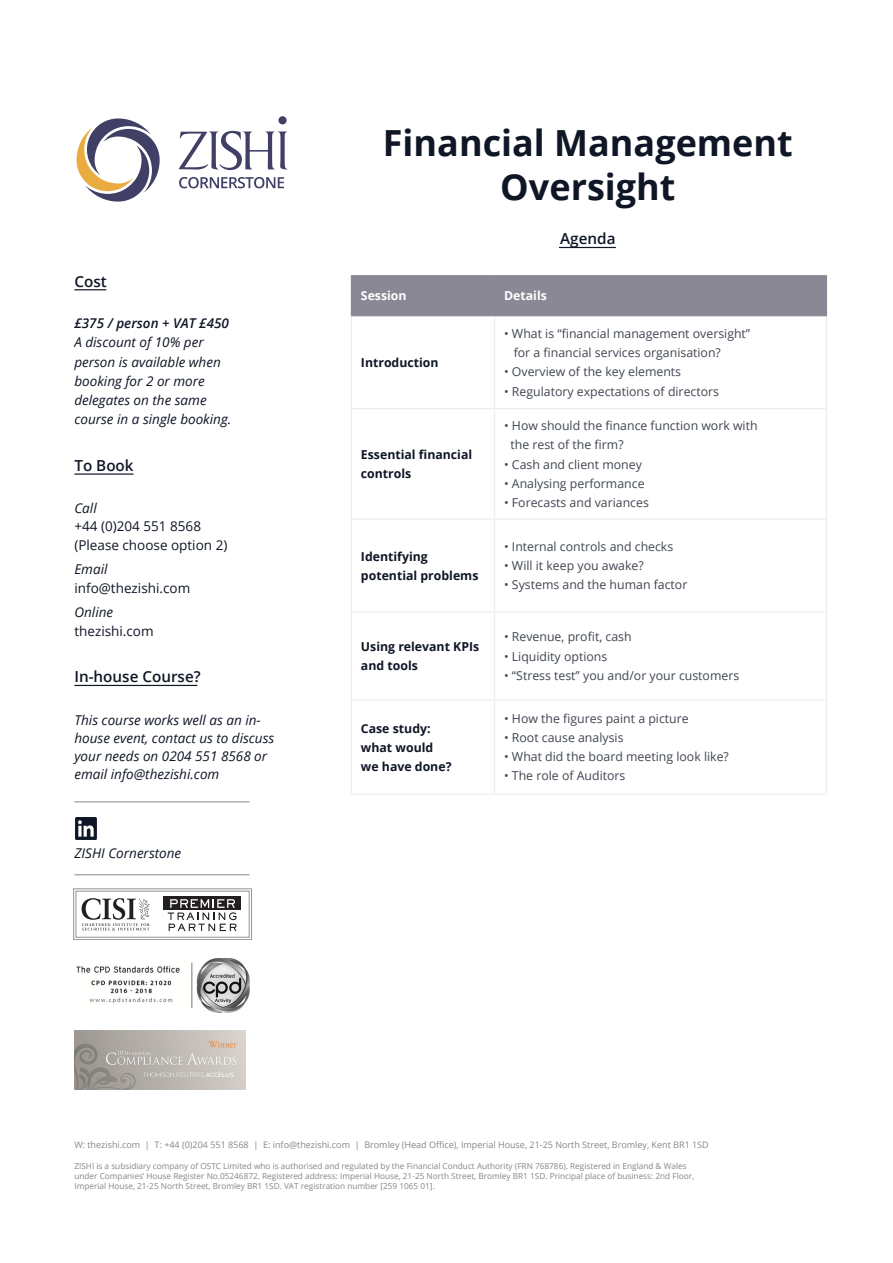
<style>
.page{position:relative;width:893px;height:1263px;background:#fff}
.page>*{position:absolute;margin:0;border:0;box-sizing:border-box;transform-origin:0 0}
.t1{font:700 36px "Open Sans";color:#0f1626}
.t2{font:600 15.15px "Open Sans";color:#0f1626}
.t3{font:italic 13.5px/18.3px "Open Sans";color:#0f1626}
.t4{font:13.5px/18.3px "Open Sans";color:#0f1626}
.t5{font:italic 600 13.5px "Open Sans";color:#0f1626}
.t6{font:12.3px/19.2px "Open Sans";color:#3f4551}
.t7{font:700 12.3px/19.2px "Open Sans";color:#0f1626}
.t8{font:700 12.3px "Open Sans";color:#fff}
.t9{font:9px "Open Sans";color:#878787}
.t10{font:8.25px "Open Sans";color:#878787}
.s1{font-style:italic}
</style>
<div class="page">
<svg style="left:77px;top:118px;width:83px;height:84px"></svg>
<svg style="left:179px;top:131px;width:109px;height:39px"></svg>
<div style="left:278px;top:116px;width:9px;height:8px;background:#403f66;border-radius:50%"></div>
<svg style="left:179px;top:177px;width:105px;height:11px"></svg>
<hr style="left:74px;top:289px;width:32px;height:1px;background:#0f1626">
<hr style="left:559px;top:247px;width:57px;height:1px;background:#0f1626">
<div style="left:352px;top:276px;width:474px;height:39px;background:#898894"></div>
<hr style="left:351px;top:316px;width:1px;height:92px;background:#ededed">
<hr style="left:494px;top:316px;width:1px;height:92px;background:#ededed">
<hr style="left:826px;top:316px;width:1px;height:92px;background:#ededed">
<hr style="left:351px;top:408px;width:144px;height:1px;background:#ededed">
<hr style="left:351px;top:409px;width:1px;height:110px;background:#ededed">
<hr style="left:495px;top:408px;width:332px;height:1px;background:#ededed">
<hr style="left:494px;top:409px;width:1px;height:110px;background:#ededed">
<hr style="left:826px;top:409px;width:1px;height:110px;background:#ededed">
<hr style="left:351px;top:519px;width:144px;height:1px;background:#ededed">
<hr style="left:351px;top:520px;width:1px;height:91px;background:#ededed">
<hr style="left:495px;top:519px;width:332px;height:1px;background:#ededed">
<hr style="left:494px;top:520px;width:1px;height:91px;background:#ededed">
<hr style="left:826px;top:520px;width:1px;height:91px;background:#ededed">
<hr style="left:351px;top:611px;width:144px;height:1px;background:#ededed">
<hr style="left:351px;top:612px;width:1px;height:87px;background:#ededed">
<hr style="left:495px;top:611px;width:332px;height:1px;background:#ededed">
<hr style="left:494px;top:612px;width:1px;height:87px;background:#ededed">
<hr style="left:826px;top:612px;width:1px;height:87px;background:#ededed">
<hr style="left:351px;top:699px;width:144px;height:1px;background:#ededed">
<hr style="left:351px;top:700px;width:1px;height:93px;background:#ededed">
<hr style="left:495px;top:699px;width:332px;height:1px;background:#ededed">
<hr style="left:494px;top:700px;width:1px;height:93px;background:#ededed">
<hr style="left:826px;top:700px;width:1px;height:93px;background:#ededed">
<hr style="left:351px;top:793px;width:144px;height:2px;background:#ededed">
<hr style="left:495px;top:793px;width:332px;height:2px;background:#ededed">
<hr style="left:351px;top:275px;width:144px;height:1px;background:#898894">
<hr style="left:351px;top:276px;width:1px;height:39px;background:#898894">
<hr style="left:495px;top:275px;width:332px;height:1px;background:#898894">
<hr style="left:494px;top:276px;width:1px;height:39px;background:#898894">
<hr style="left:826px;top:276px;width:1px;height:39px;background:#898894">
<hr style="left:351px;top:315px;width:144px;height:1px;background:#898894">
<hr style="left:495px;top:315px;width:332px;height:1px;background:#898894">
<hr style="left:74px;top:473px;width:60px;height:2px;background:#0f1626">
<hr style="left:74px;top:685px;width:123px;height:1px;background:#0f1626">
<img style="left:75px;top:818px;width:22px;height:21px">
<hr style="left:74px;top:801px;width:176px;height:1px;background:#878787">
<hr style="left:74px;top:874px;width:176px;height:1px;background:#878787">
<img style="left:77px;top:959px;width:172px;height:54px">
<img style="left:74px;top:1030px;width:172px;height:59px">
<svg style="left:73px;top:888px;width:179px;height:52px"></svg>
<p class="t2" style="left:74px;top:271px;width:34px">Cost</p>
<p class="t5" style="left:74px;top:314px;width:156px">£375 / person + VAT £450</p>
<p class="t3" style="left:74px;top:333px;width:131px">A discount of 10% per</p>
<p class="t3" style="left:74px;top:352px;width:148px">person is available when</p>
<p class="t3" style="left:74px;top:371px;width:132px">booking for 2 or more</p>
<p class="t3" style="left:74px;top:390px;width:134px">delegates on the same</p>
<p class="t3" style="left:74px;top:409px;width:158px">course in a single booking.</p>
<p class="t2" style="left:74px;top:455px;width:61px">To Book</p>
<p class="t4" style="left:74px;top:499px;width:154px"><span class="s1">Call<br></span>+44 (0)204 551 8568 (Please choose option 2)</p>
<p class="t4" style="left:74px;top:560px;width:117px"><span class="s1">Email </span>info@thezishi.com</p>
<p class="t4" style="left:74px;top:603px;width:81px"><span class="s1">Online </span>thezishi.com</p>
<p class="t2" style="left:74px;top:666px;width:128px">In-house Course?</p>
<p class="t3" style="left:74px;top:710px;width:201px">This course works well as an in&shy;house event, contact us to discuss your needs on 0204 551 8568 or email info@thezishi.com</p>
<p class="t3" style="left:74px;top:844px;width:108px">ZISHI Cornerstone</p>
<p class="t1" style="left:383px;top:118px;width:411px">Financial Management</p>
<p class="t1" style="left:500px;top:162px;width:177px">Oversight</p>
<p class="t2" style="left:560px;top:229px;width:57px">Agenda</p>
<p class="t8" style="left:361px;top:287px;width:47px">Session</p>
<p class="t8" style="left:504px;top:287px;width:44px">Details</p>
<p class="t7" style="left:361px;top:352px;width:79px">Introduction</p>
<p class="t7" style="left:361px;top:445px;width:113px">Essential financial</p>
<p class="t7" style="left:361px;top:464px;width:52px">controls</p>
<p class="t7" style="left:361px;top:546px;width:68px">Identifying</p>
<p class="t7" style="left:361px;top:565px;width:119px">potential problems</p>
<p class="t7" style="left:361px;top:637px;width:120px">Using relevant KPIs</p>
<p class="t7" style="left:361px;top:656px;width:58px">and tools</p>
<p class="t7" style="left:361px;top:718px;width:92px">Case study: what would we have done?</p>
<p class="t6" style="left:514px;top:324px;width:238px;text-indent:-10px">• What is “financial management oversight” for a financial services organisation?</p>
<p class="t6" style="left:504px;top:362px;width:178px">• Overview of the key elements</p>
<p class="t6" style="left:504px;top:381px;width:216px">• Regulatory expectations of directors</p>
<p class="t6" style="left:510px;top:416px;width:249px;text-indent:-6px">• How should the finance function work with the rest of the firm?</p>
<p class="t6" style="left:504px;top:454px;width:139px">• Cash and client money</p>
<p class="t6" style="left:504px;top:473px;width:142px">• Analysing performance</p>
<p class="t6" style="left:504px;top:492px;width:146px">• Forecasts and variances</p>
<p class="t6" style="left:504px;top:537px;width:171px">• Internal controls and checks</p>
<p class="t6" style="left:504px;top:556px;width:141px">• Will it keep you awake?</p>
<p class="t6" style="left:504px;top:575px;width:185px">• Systems and the human factor</p>
<p class="t6" style="left:504px;top:627px;width:129px">• Revenue, profit, cash</p>
<p class="t6" style="left:504px;top:646px;width:105px">• Liquidity options</p>
<p class="t6" style="left:504px;top:665px;width:237px">• “Stress test” you and/or your customers</p>
<p class="t6" style="left:504px;top:709px;width:186px">• How the figures paint a picture</p>
<p class="t6" style="left:504px;top:728px;width:121px">• Root cause analysis</p>
<p class="t6" style="left:504px;top:747px;width:226px">• What did the board meeting look like?</p>
<p class="t6" style="left:504px;top:766px;width:123px">• The role of Auditors</p>
<p class="t9" style="left:74px;top:1138px;width:636px">W: thezishi.com | T: +44 (0)204 551 8568 | E: info@thezishi.com | Bromley (Head Office), Imperial House, 21-25 North Street, Bromley, Kent BR1 1SD</p>
<p class="t10" style="left:74px;top:1160px;width:614px">ZISHI is a subsidiary company of OSTC Limited who is authorised and regulated by the Financial Conduct Authority (FRN 768786). Registered in England &amp; Wales</p>
<p class="t10" style="left:74px;top:1170px;width:621px">under Companies’ House Register No.05246872. Registered address: Imperial House, 21-25 North Street, Bromley BR1 1SD. Principal place of business: 2nd Floor,</p>
<p class="t10" style="left:74px;top:1180px;width:362px">Imperial House, 21-25 North Street, Bromley BR1 1SD. VAT registration number [259 1065 01].</p>
</div>
